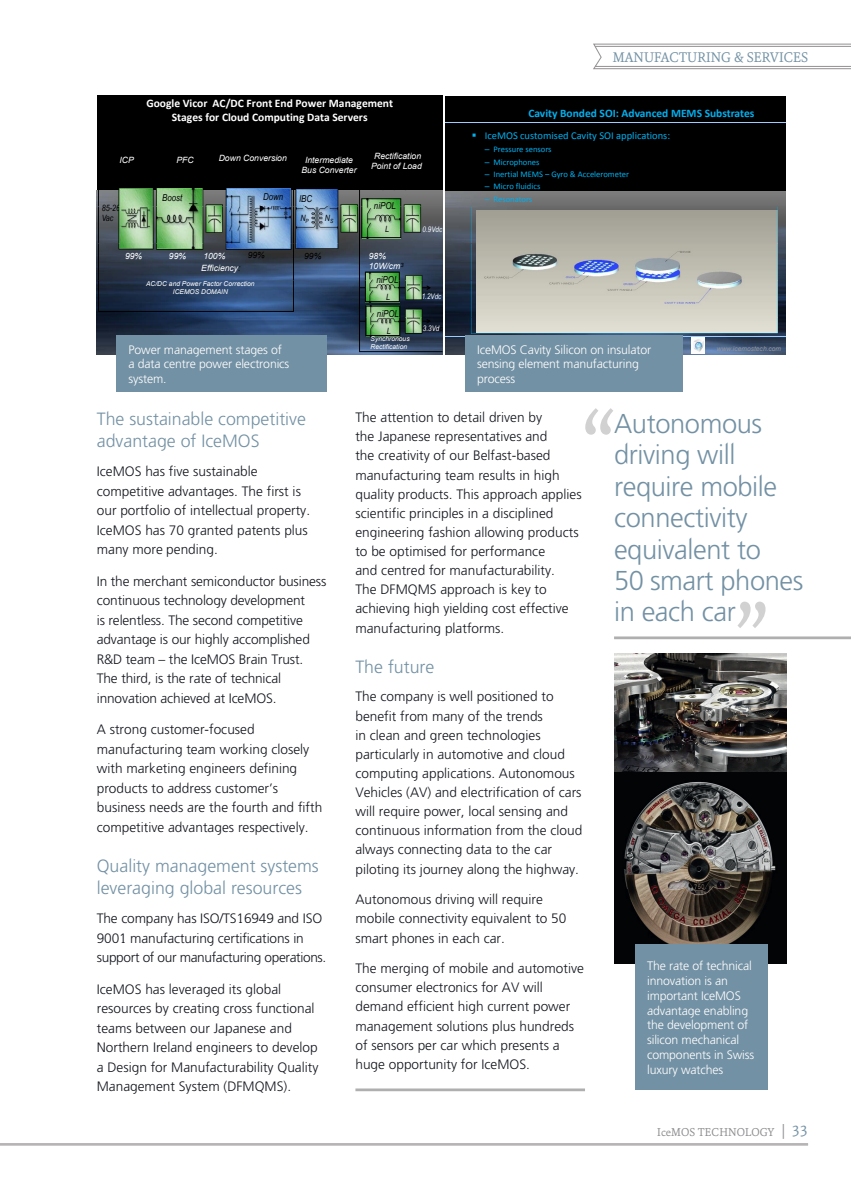
<style>
.page{position:relative;width:851px;height:1188px;background:#fff}
.page>*{position:absolute;margin:0;border:0;box-sizing:border-box;transform-origin:0 0}
.t1{font:103.8px "Sina Nova";color:#d2d1d1}
.Pull_quote_right{font:300 27.3px/31.3px "Freeway";letter-spacing:-.015em;color:#7391a4}
.Heading_A{font:300 17.7px/21.8px "Freeway";color:#7391a4}
.t2{font:16.35px "Sina Nova";color:#7391a4}
.t3{font:15px "Sina Nova";color:#7391a4}
.Text{font:300 13.65px/19px "Freeway";color:#13161d}
.Figure_legend{font:300 12.3px/14.7px "Freeway";letter-spacing:-.01em;color:#fff}
.TPRB_footer_grey_R{font:12.3px "Sina Nova";letter-spacing:.005em;color:#8c8c8f}
.t4{font:700 11.55px/13.8px "Calibri";color:#fff;text-align:center}
.t5{font:700 11.4px "Calibri";color:#00b0f0}
.t6{font:10.5px "Calibri";color:#00b0f0}
.t7{font:italic 9.6px "Arial Narrow";color:#000}
.t8{font:italic 8.7px/10.4px "Arial";color:#fff;text-align:center}
.t9{font:italic 8.7px/10.4px "Arial Narrow";color:#000}
.t10{font:italic 8.7px "Arial";color:#000}
.t11{font:8.55px "Calibri";color:#00b0f0}
.t12{font:italic 7.65px "Arial Narrow";color:#fff}
.t13{font:italic 6.75px/8.1px "Arial";color:#fff;text-align:center}
.t14{font:italic 6.6px "Arial";color:#969696}
.s1{color:#000}
.s2{font-family:"Arial"}
.s3{font-size:16.35px}
</style>
<div class="page">
<hr style="left:0;top:1144px;width:808px;height:1px;background:#969394">
<hr style="left:0;top:1145px;width:808px;height:1px;background:#969394">
<svg style="left:593px;top:43px;width:257px;height:27px"></svg>
<hr style="left:614px;top:636px;width:236px;height:3px;background:#b0afb0">
<div style="left:97px;top:96px;width:345px;height:36px;background:#000"></div>
<div style="left:97px;top:132px;width:345px;height:37px;background:#000"></div>
<div style="left:97px;top:169px;width:345px;height:37px;background:#000"></div>
<svg style="left:97px;top:243px;width:345px;height:37px;background:#37465e"></svg>
<hr style="left:293px;top:243px;width:1px;height:37px;background:#000">
<hr style="left:98px;top:243px;width:1px;height:37px;background:#000">
<img style="left:98px;top:188px;width:344px;height:62px">
<hr style="left:359px;top:243px;width:1px;height:37px;background:#000">
<svg style="left:97px;top:280px;width:262px;height:37px;background:#243d62"></svg>
<svg style="left:98px;top:280px;width:196px;height:32px;background:#273f63"></svg>
<svg style="left:97px;top:317px;width:345px;height:37px;background:#2a4062"></svg>
<img style="left:359px;top:272px;width:83px;height:80px">
<div style="left:445px;top:96px;width:340px;height:37px;background:#000"></div>
<hr style="left:445px;top:122px;width:340px;height:1px;background:#9cf">
<div style="left:445px;top:133px;width:340px;height:37px;background:#000"></div>
<div style="left:445px;top:170px;width:340px;height:37px;background:#000"></div>
<img style="left:445px;top:191px;width:340px;height:16px">
<svg style="left:471px;top:206px;width:306px;height:1px"></svg>
<svg style="left:445px;top:207px;width:340px;height:37px;background:#5d6066"></svg>
<img style="left:476px;top:210px;width:301px;height:34px">
<hr style="left:777px;top:207px;width:1px;height:37px;background:#00b0f0">
<hr style="left:471px;top:207px;width:1px;height:37px;background:#00b0f0">
<svg style="left:445px;top:244px;width:340px;height:36px;background:#a1a4a4"></svg>
<hr style="left:777px;top:244px;width:1px;height:36px;background:#00b0f0">
<hr style="left:471px;top:244px;width:1px;height:36px;background:#00b0f0">
<svg style="left:445px;top:280px;width:340px;height:37px;background:#babab2"></svg>
<hr style="left:777px;top:280px;width:1px;height:37px;background:#00b0f0">
<hr style="left:471px;top:280px;width:1px;height:37px;background:#00b0f0">
<svg style="left:445px;top:317px;width:340px;height:37px;background:#354661"></svg>
<hr style="left:445px;top:336px;width:340px;height:1px;background:#9cf">
<img style="left:691px;top:338px;width:13px;height:15px">
<svg style="left:471px;top:317px;width:306px;height:17px;background:#cfd2ca"></svg>
<img style="left:614px;top:653px;width:172px;height:311px">
<div style="left:116px;top:335px;width:210px;height:57px;background:#7391a4"></div>
<div style="left:464px;top:335px;width:218px;height:57px;background:#7391a4"></div>
<div style="left:634px;top:944px;width:133px;height:146px;background:#7391a4"></div>
<hr style="left:355px;top:1088px;width:230px;height:3px;background:#b0afb0">
<p class="t4" style="left:146px;top:96px;width:248px">Google Vicor AC/DC Front End Power Management<br>Stages for Cloud Computing Data Servers</p>
<p class="t8" style="left:119px;top:155px;width:16px">ICP</p>
<p class="t8" style="left:176px;top:155px;width:19px">PFC</p>
<p class="t8" style="left:219px;top:153px;width:70px">Down Conversion</p>
<p class="t8" style="left:305px;top:154px;width:50px">Intermediate</p>
<p class="t8" style="left:371px;top:151px;width:52px">Rectification<br>Point of Load</p>
<p class="t7" style="left:162px;top:191px;width:22px">Boost</p>
<p class="t7" style="left:263px;top:190px;width:22px">Down</p>
<p class="t7" style="left:299px;top:192px;width:15px">IBC</p>
<p class="t8" style="left:301px;top:165px;width:57px">Bus Converter</p>
<p class="t7" style="left:374px;top:199px;width:23px">niPOL</p>
<p class="t9" style="left:102px;top:203px;width:24px">85-264<br>Vac</p>
<p class="t9" style="left:300px;top:212px;width:10px">N<sub>P</sub></p>
<p class="t9" style="left:325px;top:213px;width:10px">N<sub>S</sub></p>
<p class="t8" style="left:125px;top:251px;width:19px">99%</p>
<p class="t10" style="left:248px;top:250px;width:19px">99%</p>
<p class="t10" style="left:304px;top:250px;width:19px">99%</p>
<p class="t13" style="left:146px;top:280px;width:110px">AC/DC and Power Factor Correction<br>ICEMOS DOMAIN</p>
<p class="t8" style="left:169px;top:251px;width:19px">99%</p>
<p class="t8" style="left:203px;top:251px;width:24px">100%</p>
<p class="t8" style="left:201px;top:263px;width:41px">Efficiency<span class="s1">:</span></p>
<p class="t9" style="left:385px;top:223px;width:5px">L</p>
<p class="t12" style="left:422px;top:224px;width:21px">0.9Vdc</p>
<p class="t8" style="left:369px;top:251px;width:36px;text-align:left">98%<br>10W/cm<sup>3</sup></p>
<p class="t7" style="left:376px;top:273px;width:23px">niPOL</p>
<p class="t7" style="left:377px;top:307px;width:23px">niPOL</p>
<p class="t9" style="left:386px;top:291px;width:5px">L</p>
<p class="t12" style="left:422px;top:291px;width:21px">1.2Vdc</p>
<p class="t3" style="left:612px;top:47px;width:197px">MANUFACTURING &amp; SERVICES</p>
<p class="t5" style="left:528px;top:106px;width:227px">Cavity Bonded SOI: Advanced MEMS Substrates</p>
<p class="t6" style="left:472px;top:129px;width:98px">▪ I MOS customi d</p>
<p class="t6" style="left:576px;top:129px;width:77px">av ty SOI appli i</p>
<p class="t6" style="left:487px;top:129px;width:11px">ce</p>
<p class="t6" style="left:554px;top:129px;width:36px">seC i</p>
<p class="t6" style="left:637px;top:129px;width:35px">cat ons:</p>
<p class="t11" style="left:485px;top:144px;width:68px"><span class="s2">–</span> Pressure sensors</p>
<p class="t11" style="left:485px;top:156px;width:56px"><span class="s2">–</span> Microphones</p>
<p class="t11" style="left:485px;top:169px;width:146px"><span class="s2">–</span> Inertial MEMS – Gyro &amp; Accelerometer</p>
<p class="t11" style="left:485px;top:181px;width:57px"><span class="s2">–</span> Micro fluidics</p>
<p class="t11" style="left:485px;top:194px;width:49px"><span class="s2">–</span> Resonators</p>
<p class="t12" style="left:423px;top:323px;width:21px">3.3Vd<span class="s1">c</span></p>
<p class="t9" style="left:387px;top:325px;width:5px">L</p>
<p class="t13" style="left:370px;top:335px;width:41px;text-align:left">Synchronous<br>Rectification</p>
<p class="Figure_legend" style="left:477px;top:342px;width:176px">IceMOS Cavity Silicon on insulator sensing element manufacturing process</p>
<p class="Figure_legend" style="left:128px;top:342px;width:155px">Power management stages of</p>
<p class="t14" style="left:717px;top:344px;width:66px">www.icemostech.com</p>
<p class="Figure_legend" style="left:128px;top:357px;width:162px">a data centre power electronics system.</p>
<p class="Heading_A" style="left:97px;top:408px;width:211px">The sustainable competitive advantage of IceMOS</p>
<p class="Text" style="left:97px;top:462px;width:215px;line-height:19.5px">IceMOS has five sustainable competitive advantages. The first is our portfolio of intellectual property.<br>IceMOS has 70 granted patents plus many more pending.</p>
<p class="Text" style="left:97px;top:571px;width:231px;line-height:19.5px">In the merchant semiconductor business continuous technology development<br>is relentless. The second competitive advantage is our highly accomplished R&amp;D team – the IceMOS Brain Trust.<br>The third, is the rate of technical innovation achieved at IceMOS.</p>
<p class="Text" style="left:97px;top:720px;width:227px;line-height:19.5px">A strong customer-focused manufacturing team working closely with marketing engineers defining products to address customer’s business needs are the fourth and fifth competitive advantages respectively.</p>
<p class="Heading_A" style="left:97px;top:855px;width:223px">Quality management systems leveraging global resources</p>
<p class="Text" style="left:97px;top:909px;width:231px;line-height:19.5px">The company has ISO/TS16949 and ISO<br>9001 manufacturing certifications in support of our manufacturing operations.</p>
<p class="Text" style="left:97px;top:979px;width:223px;line-height:19.5px">IceMOS has leveraged its global resources by creating cross functional teams between our Japanese and Northern Ireland engineers to develop a Design for Manufacturability Quality Management System (DFMQMS).</p>
<p class="t1" style="left:583px;top:376px;width:32px">“</p>
<p class="Text" style="left:355px;top:408px;width:228px">The attention to detail driven by<br>the Japanese representatives and<br>the creativity of our Belfast-based manufacturing team results in high quality products. This approach applies scientific principles in a disciplined engineering fashion allowing products to be optimised for performance<br>and centred for manufacturability.<br>The DFMQMS approach is key to achieving high yielding cost effective manufacturing platforms.</p>
<p class="Heading_A" style="left:355px;top:656px;width:80px">The future</p>
<p class="Text" style="left:355px;top:687px;width:228px">The company is well positioned to benefit from many of the trends<br>in clean and green technologies particularly in automotive and cloud computing applications. Autonomous Vehicles (AV) and electrification of cars will require power, local sensing and continuous information from the cloud always connecting data to the car piloting its journey along the highway.</p>
<p class="Text" style="left:355px;top:890px;width:212px">Autonomous driving will require mobile connectivity equivalent to 50 smart phones in each car.</p>
<p class="Text" style="left:355px;top:959px;width:230px">The merging of mobile and automotive consumer electronics for AV will demand efficient high current power management solutions plus hundreds of sensors per car which presents a huge opportunity for IceMOS.</p>
<p class="Pull_quote_right" style="left:614px;top:408px;width:191px">Autonomous driving will require mobile connectivity equivalent to<br>50 smart phones in each car</p>
<p class="t1" style="left:767px;top:660px;width:32px;rotate:-180deg">“</p>
<p class="Figure_legend" style="left:647px;top:959px;width:109px">The rate of technical innovation is an important IceMOS advantage enabling the development of silicon mechanical components in Swiss luxury watches</p>
<p class="TPRB_footer_grey_R" style="left:657px;top:1123px;width:130px">IceMOS TECHNOLOGY <span class="s3">|</span></p>
<p class="t2" style="left:791px;top:1119px;width:18px">33</p>
</div>
